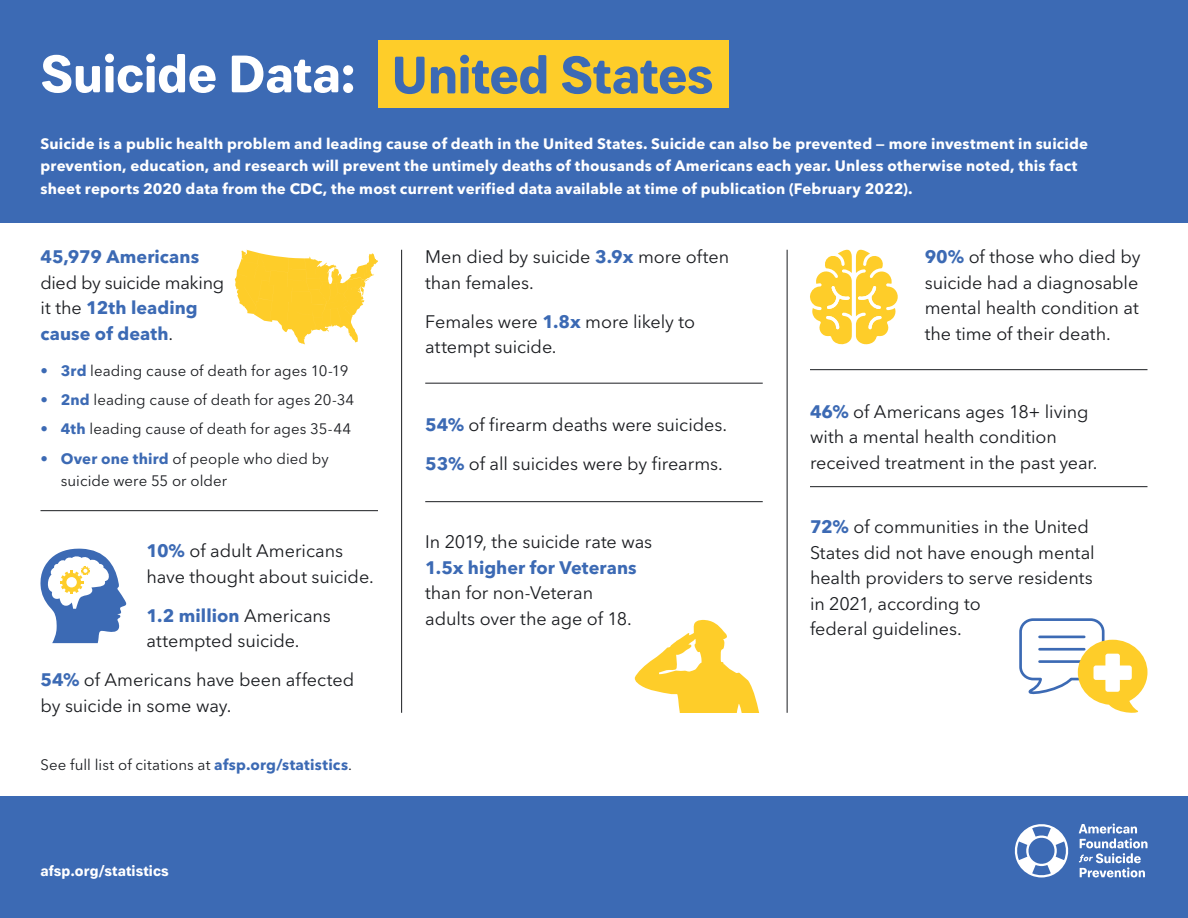
<style>
.page{position:relative;width:1188px;height:918px;background:#fff}
.page>*{position:absolute;margin:0;border:0;box-sizing:border-box;transform-origin:0 0}
.Level_1_Heading{font:700 52.5px "Paul Grotesk Soft";letter-spacing:-.01em;color:#3c6ab4}
.Level_1_Heading_Whit{font:700 52.5px "Paul Grotesk Soft";letter-spacing:-.01em;color:#fff}
.Stats{font:18px/25.5px "Avenir Next LT Pro";letter-spacing:-.005em;color:#1b1d21}
.Stats-2{font:700 18px/25.5px "Avenir Next LT Pro";letter-spacing:.005em;color:#3c6ab4}
.Intro{font:700 15px/22.5px "Avenir Next LT Pro";letter-spacing:.01em;color:#fff}
.Sponsor___Footnote{font:15px/22.5px "Avenir Next LT Pro";letter-spacing:.005em;color:#1b1d21}
.t1{font:700 15px "Paul Grotesk Soft";letter-spacing:.005em;color:#fff}
.s1{font-weight:400;color:#1b1d21}
.s2{font-weight:700;color:#3c6ab4}
</style>
<div class="page">
<hr style="left:810px;top:369px;width:338px;height:1px;background:#1b1d21">
<hr style="left:810px;top:486px;width:338px;height:1px;background:#1b1d21">
<div style="left:0;top:796px;width:1188px;height:122px;background:#3c6ab4"></div>
<svg style="left:1079px;top:823px;width:69px;height:54px"></svg>
<svg style="left:1014px;top:824px;width:55px;height:54px"></svg>
<hr style="left:40px;top:510px;width:338px;height:1px;background:#1b1d21">
<hr style="left:425px;top:383px;width:338px;height:1px;background:#1b1d21">
<hr style="left:425px;top:501px;width:338px;height:1px;background:#1b1d21">
<hr style="left:401px;top:250px;width:1px;height:463px;background:#1b1d21">
<hr style="left:787px;top:250px;width:1px;height:463px;background:#1b1d21">
<svg style="left:235px;top:250px;width:143px;height:94px"></svg>
<svg style="left:635px;top:620px;width:125px;height:93px"></svg>
<svg style="left:40px;top:548px;width:86px;height:95px"></svg>
<svg style="left:810px;top:249px;width:88px;height:96px"></svg>
<div style="left:0;top:0;width:1188px;height:223px;background:#3c6ab4"></div>
<div style="left:378px;top:40px;width:351px;height:68px;background:#fecd29"></div>
<svg style="left:1019px;top:618px;width:128px;height:95px"></svg>
<p class="Level_1_Heading_Whit" style="left:40px;top:43px;width:317px">Suicide Data:</p>
<p class="Level_1_Heading" style="left:392px;top:44px;width:324px">United States</p>
<p class="Intro" style="left:40px;top:132px;width:1049px">Suicide is a public health problem and leading cause of death in the United States. Suicide can also be prevented — more investment in suicide prevention, education, and research will prevent the untimely deaths of thousands of Americans each year. Unless otherwise noted, this fact sheet reports 2020 data from the CDC, the most current verified data available at time of publication (February 2022).</p>
<p class="Stats-2" style="left:40px;top:244px;width:185px">45,979 Americans <span class="s1">died by suicide making it the</span> 12th leading cause of death<span class="s1">.</span></p>
<p class="Sponsor___Footnote" style="left:40px;top:359px;width:309px"><span class="s2">• 3rd</span> leading cause of death for ages 10-19</p>
<p class="Sponsor___Footnote" style="left:40px;top:389px;width:315px"><span class="s2">• 2nd</span> leading cause of death for ages 20-34</p>
<p class="Sponsor___Footnote" style="left:40px;top:418px;width:312px"><span class="s2">• 4th</span> leading cause of death for ages 35-44</p>
<p class="Sponsor___Footnote" style="left:61px;top:447px;width:269px;text-indent:-20px"><span class="s2">• Over one third</span> of people who died by suicide were 55 or older</p>
<p class="Stats" style="left:146px;top:538px;width:229px"><span class="s2">10%</span> of adult Americans have thought about suicide.</p>
<p class="Stats" style="left:146px;top:603px;width:186px"><span class="s2">1.2 million</span> Americans attempted suicide.</p>
<p class="Stats" style="left:40px;top:667px;width:315px"><span class="s2">54%</span> of Americans have been affected by suicide in some way.</p>
<p class="Sponsor___Footnote" style="left:40px;top:753px;width:313px">See full list of citations at <span class="s2">afsp.org/statistics</span>.</p>
<p class="t1" style="left:40px;top:862px;width:130px">afsp.org/statistics</p>
<p class="Stats" style="left:425px;top:244px;width:305px">Men died by suicide <span class="s2">3.9x</span> more often than females.</p>
<p class="Stats" style="left:425px;top:309px;width:271px">Females were <span class="s2">1.8x</span> more likely to attempt suicide.</p>
<p class="Stats" style="left:425px;top:412px;width:303px"><span class="s2">54%</span> of firearm deaths were suicides.</p>
<p class="Stats" style="left:425px;top:451px;width:299px"><span class="s2">53%</span> of all suicides were by firearms.</p>
<p class="Stats" style="left:425px;top:529px;width:229px">In 2019, the suicide rate was<br><span class="s2">1.5x higher for Veterans </span>than for non-Veteran<br>adults over the age of 18.</p>
<p class="Stats" style="left:925px;top:244px;width:217px;text-align:justify"><span class="s2">90%</span> of those who died by suicide had a diagnosable mental health condition at the time of their death.</p>
<p class="Stats" style="left:810px;top:399px;width:289px"><span class="s2">46%</span> of Americans ages 18+ living with a mental health condition received treatment in the past year.</p>
<p class="Stats" style="left:810px;top:514px;width:286px"><span class="s2">72%</span> of communities in the United<br>States did not have enough mental health providers to serve residents in 2021, according to<br>federal guidelines.</p>
</div>
